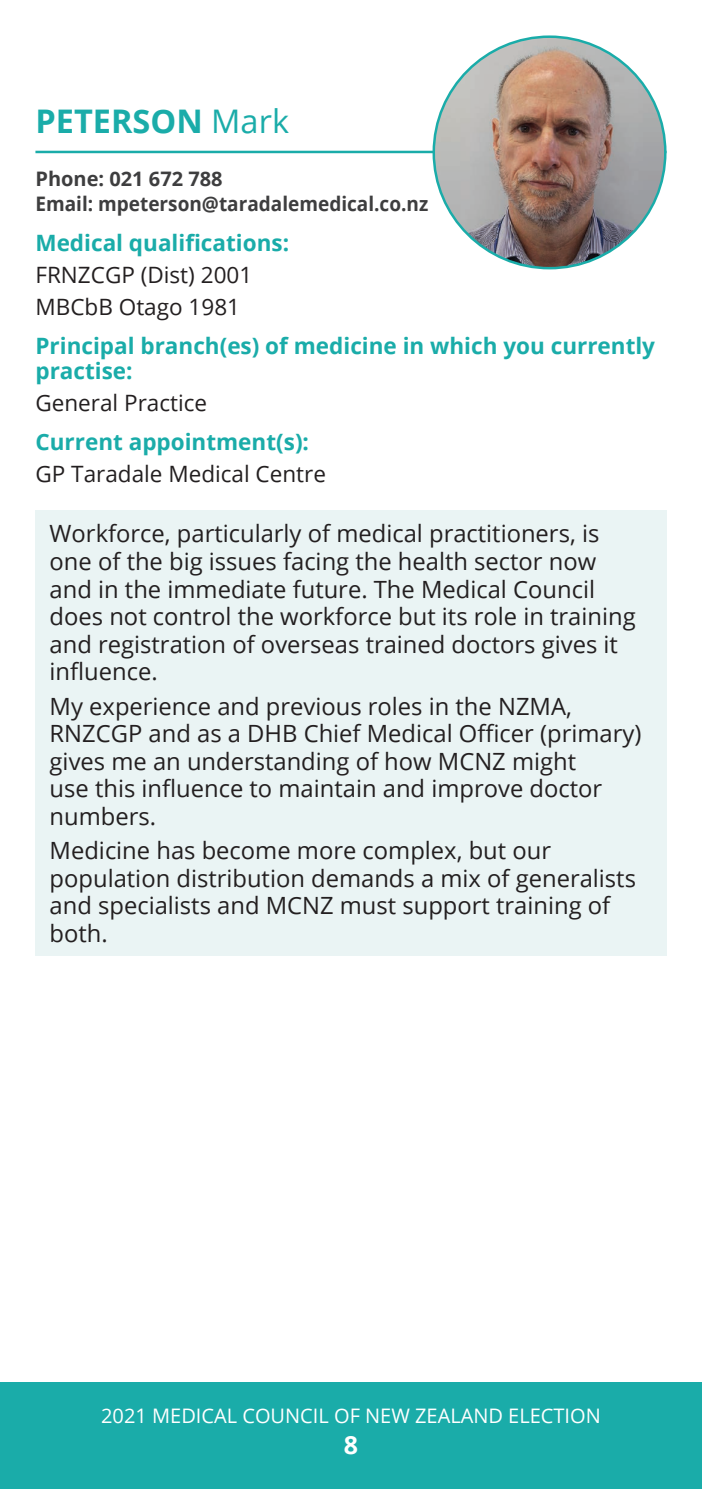
<style>
.page{position:relative;width:702px;height:1489px;background:#fff}
.page>*{position:absolute;margin:0;border:0;box-sizing:border-box;transform-origin:0 0}
.t1{font:700 32.5px "Open Sans";color:#1aaca9}
.t2{font:700 25px "Open Sans";color:#fff}
.t3{font:23.75px/27.5px "Open Sans";color:#231f20}
.t4{font:700 22.5px/25px "Open Sans";color:#1aaca9}
.t5{font:22.5px/32px "Open Sans";color:#231f20}
.t6{font:700 20px/25px "Open Sans";color:#3e3e3f}
.t7{font:20px "Open Sans";color:#fff}
.s1{font-weight:400}
</style>
<div class="page">
<div style="left:0;top:1382px;width:702px;height:106px;background:#1aaca9"></div>
<hr style="left:35px;top:151px;width:631px;height:2px;background:#1aaca9">
<div style="left:35px;top:510px;width:631px;height:446px;background:#eaf4f4"></div>
<img style="left:434px;top:37px;width:231px;height:231px;border-radius:116px">
<h1 class="t1" style="left:35px;top:98px;width:255px">PETERSON <span class="s1">Mark</span></h1>
<p class="t6" style="left:35px;top:166px;width:394px">Phone: 021 672 788<br>Email: mpeterson@taradalemedical.co.nz</p>
<p class="t4" style="left:35px;top:229px;width:255px">Medical qualifications:</p>
<p class="t5" style="left:35px;top:258px;width:218px">FRNZCGP (Dist) 2001<br>MBCbB Otago 1981</p>
<p class="t4" style="left:35px;top:333px;width:621px">Principal branch(es) of medicine in which you currently practise:</p>
<p class="t5" style="left:35px;top:386px;width:173px">General Practice</p>
<p class="t4" style="left:35px;top:429px;width:275px">Current appointment(s):</p>
<p class="t5" style="left:35px;top:457px;width:292px">GP Taradale Medical Centre</p>
<p class="t3" style="left:50px;top:519px;width:587px">Workforce, particularly of medical practitioners, is one of the big issues facing the health sector now and in the immediate future. The Medical Council does not control the workforce but its role in training and registration of overseas trained doctors gives it influence.</p>
<p class="t3" style="left:50px;top:691px;width:593px">My experience and previous roles in the NZMA, RNZCGP and as a DHB Chief Medical Officer (primary) gives me an understanding of how MCNZ might<br>use this influence to maintain and improve doctor numbers.</p>
<p class="t3" style="left:50px;top:836px;width:588px">Medicine has become more complex, but our population distribution demands a mix of generalists and specialists and MCNZ must support training of both.</p>
<p class="t7" style="left:101px;top:1401px;width:501px">2021 MEDICAL COUNCIL OF NEW ZEALAND ELECTION</p>
<p class="t2" style="left:344px;top:1426px;width:16px">8</p>
</div>
